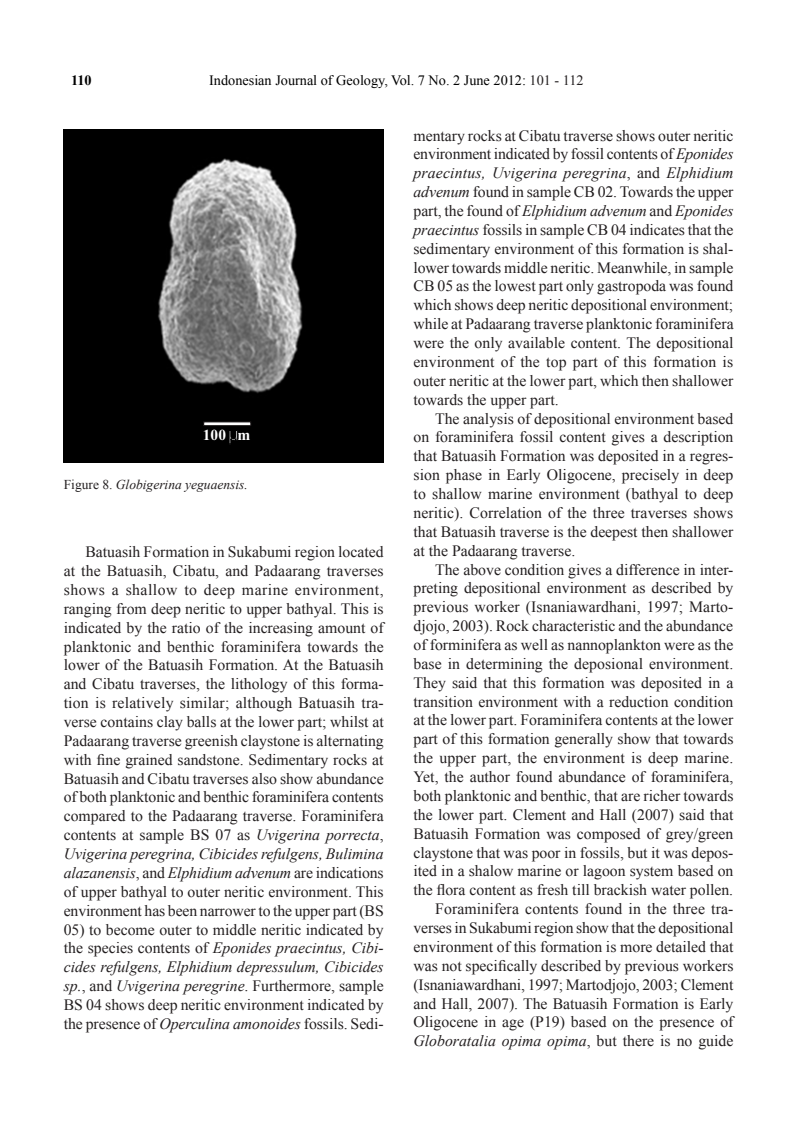
<style>
.page{position:relative;width:810px;height:1134px;background:#fff}
.page>*{position:absolute;margin:0;border:0;box-sizing:border-box;transform-origin:0 0}
.bodyjurnal02{font:15.75px/18.9px "Times New Roman";color:#231f20;text-align:justify}
.t1{font:700 15.45px "Times New Roman";color:#fff}
.t2{font:14.25px "Times New Roman";color:#000}
.t3{font:700 14.25px "Times New Roman";color:#000}
.t4{font:italic 13.5px "Times New Roman";color:#231f20}
.s1{color:#231f20}
.s2{font-style:normal}
.s3{font-style:italic}
</style>
<div class="page">
<img style="left:64px;top:130px;width:320px;height:333px">
<div style="left:191px;top:406px;width:85px;height:40px;background:#000"></div>
<div style="left:203px;top:422px;width:48px;height:4px;border:1px solid #231f20"></div>
<svg style="left:229px;top:431px;width:9px;height:13px"></svg>
<p class="t3" style="left:71px;top:71px;width:22px">110</p>
<p class="t2" style="left:209px;top:71px;width:376px">Indonesian Journal of Geology, Vol. 7 No. 2 June 2012: <span class="s1">101 - 112</span></p>
<p class="t1" style="left:203px;top:424px;width:49px">100 m</p>
<p class="t4" style="left:64px;top:475px;width:186px"><span class="s2">Figure 8.</span> Globigerina yeguaensis.</p>
<p class="bodyjurnal02" style="left:64px;top:542px;width:322px;text-indent:22px">Batuasih Formation in Sukabumi region located at the Batuasih, Cibatu, and Padaarang traverses shows a shallow to deep marine environment, ranging from deep neritic to upper bathyal. This is indicated by the ratio of the increasing amount of planktonic and benthic foraminifera towards the lower of the Batuasih Formation. At the Batuasih and Cibatu traverses, the lithology of this forma&shy;tion is relatively similar; although Batuasih tra&shy;verse contains clay balls at the lower part; whilst at Padaarang traverse greenish claystone is alternating with fine grained sandstone. Sedimentary rocks at Batuasih and Cibatu traverses also show abundance of both planktonic and benthic foraminifera contents compared to the Padaarang traverse. Foraminifera contents at sample BS 07 as <span class="s3">Uvigerina porrecta</span>, <span class="s3">Uvigerina peregrina, Cibicides refulgens, Bulimina alazanensis</span>, and <span class="s3">Elphidium advenum</span> are indications of upper bathyal to outer neritic environment. This environment has been narrower to the upper part (BS</p>
<p class="bodyjurnal02" style="left:64px;top:920px;width:322px">05) to become outer to middle neritic indicated by the species contents of <span class="s3">Eponides praecintus, Cibi&shy;cides refulgens, Elphidium depressulum, Cibicides sp.</span>, and <span class="s3">Uvigerina peregrine</span>. Furthermore, sample BS 04 shows deep neritic environment indicated by the presence of <span class="s3">Operculina amonoides</span> fossils. Sedi-</p>
<p class="bodyjurnal02" style="left:414px;top:126px;width:322px">mentary rocks at Cibatu traverse shows outer neritic environment indicated by fossil contents of <span class="s3">Eponides praecintus, Uvigerina peregrina</span>, and <span class="s3">Elphidium advenum</span> found in sample CB 02. Towards the upper part, the found of <span class="s3">Elphidium advenum</span> and <span class="s3">Eponides praecintus</span> fossils in sample CB 04 indicates that the sedimentary environment of this formation is shal&shy;lower towards middle neritic. Meanwhile, in sample CB 05 as the lowest part only gastropoda was found which shows deep neritic depositional environment; while at Padaarang traverse planktonic foraminifera were the only available content. The depositional environment of the top part of this formation is outer neritic at the lower part, which then shallower towards the upper part.</p>
<p class="bodyjurnal02" style="left:414px;top:409px;width:322px;text-indent:22px">The analysis of depositional environment based on foraminifera fossil content gives a description that Batuasih Formation was deposited in a regres&shy;sion phase in Early Oligocene, precisely in deep to shallow marine environment (bathyal to deep neritic). Correlation of the three traverses shows that Batuasih traverse is the deepest then shallower at the Padaarang traverse.</p>
<p class="bodyjurnal02" style="left:414px;top:560px;width:321px;text-indent:22px">The above condition gives a difference in inter&shy;preting depositional environment as described by previous worker (Isnaniawardhani, 1997; Marto&shy;djojo, 2003). Rock characteristic and the abundance of forminifera as well as nannoplankton were as the base in determining the deposional environment.<br>They said that this formation was deposited in a transition environment with a reduction condition at the lower part. Foraminifera contents at the lower part of this formation generally show that towards the upper part, the environment is deep marine.<br>Yet, the author found abundance of foraminifera, both planktonic and benthic, that are richer towards the lower part. Clement and Hall (2007) said that Batuasih Formation was composed of grey/green claystone that was poor in fossils, but it was depos&shy;ited in a shalow marine or lagoon system based on the flora content as fresh till brackish water pollen.</p>
<p class="bodyjurnal02" style="left:414px;top:899px;width:321px;text-indent:22px">Foraminifera contents found in the three tra&shy;verses in Sukabumi region show that the depositional environment of this formation is more detailed that was not specifically described by previous workers (Isnaniawardhani, 1997; Martodjojo, 2003; Clement and Hall, 2007). The Batuasih Formation is Early Oligocene in age (P19) based on the presence of <span class="s3">Globoratalia opima opima</span>, but there is no guide</p>
</div>
